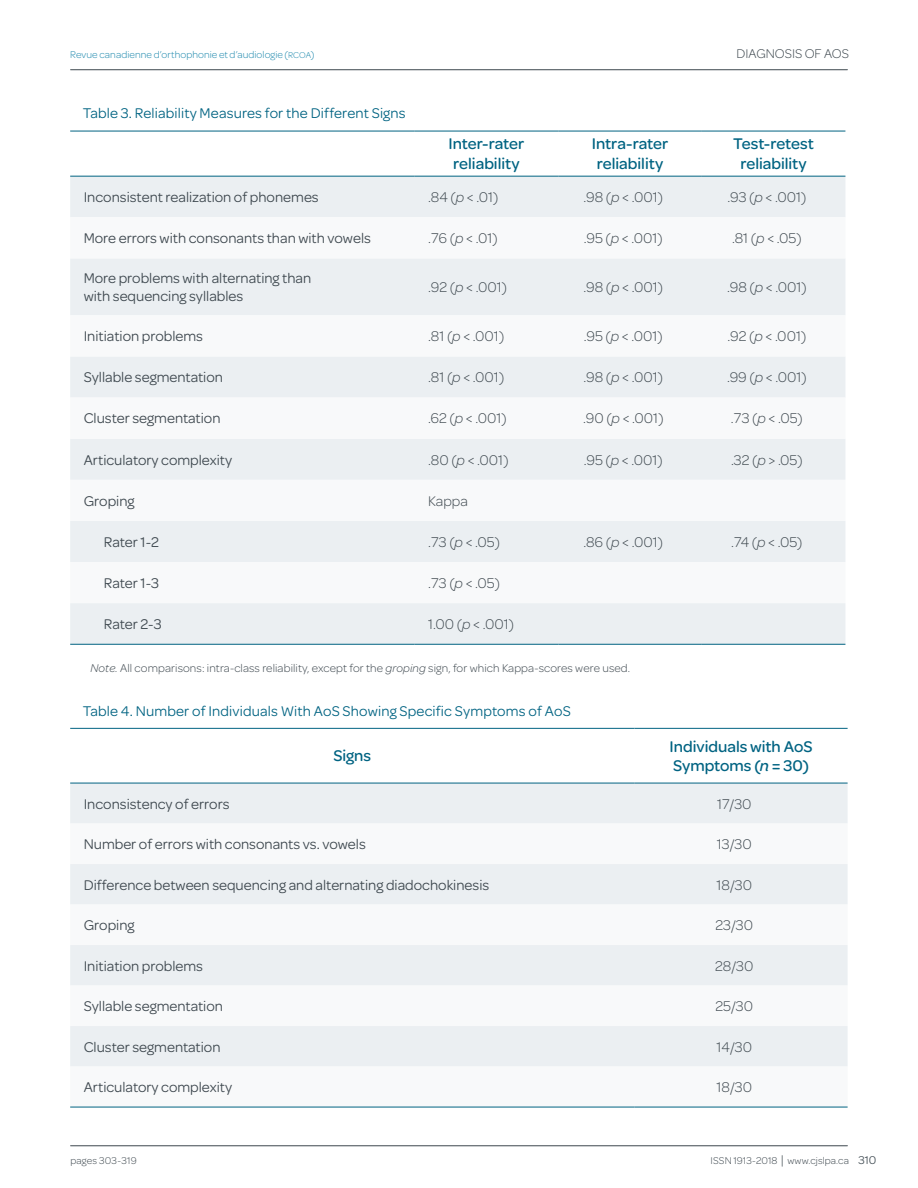
<style>
.page{position:relative;width:918px;height:1188px;background:#fff}
.page>*{position:absolute;margin:0;border:0;box-sizing:border-box;transform-origin:0 0}
.t1{font:500 16.5px/19.8px "Omnes";letter-spacing:-.005em;color:#016382}
.t2{font:15px/18px "Omnes";color:#3d474e}
.t3{font:300 15px "Omnes";color:#3d474e}
.t4{font:15px "Omnes";letter-spacing:.01em;color:#016382}
.t5{font:300 13.5px "Omnes";color:#3d474e}
.t6{font:300 12px "Omnes";letter-spacing:.01em;color:#3d474e}
.t7{font:12px "Omnes";color:#465158}
.t8{font:300 10.5px "Omnes";letter-spacing:.005em;color:#1d88ad}
.t9{font:300 10.5px "Omnes";letter-spacing:.01em;color:#3d474e}
.s1{font-size:9px}
.s2{font-style:italic}
.s3{font-size:13.5px}
</style>
<div class="page">
<hr style="left:71px;top:69px;width:776px;height:1px;background:#3d474e">
<hr style="left:71px;top:1146px;width:776px;height:1px;background:#3d474e">
<div style="left:70px;top:177px;width:775px;height:467px;background:#ebeff2"></div>
<svg style="left:70px;top:217px;width:775px;height:386px"></svg>
<hr style="left:558px;top:131px;width:144px;height:1px;background:#016382">
<hr style="left:702px;top:131px;width:143px;height:1px;background:#016382">
<hr style="left:70px;top:176px;width:345px;height:1px;background:#016382">
<hr style="left:415px;top:176px;width:143px;height:1px;background:#016382">
<hr style="left:558px;top:176px;width:144px;height:1px;background:#016382">
<hr style="left:702px;top:176px;width:143px;height:1px;background:#016382">
<hr style="left:70px;top:644px;width:345px;height:1px;background:#016382">
<hr style="left:415px;top:644px;width:143px;height:1px;background:#016382">
<hr style="left:558px;top:644px;width:144px;height:1px;background:#016382">
<hr style="left:702px;top:644px;width:143px;height:1px;background:#016382">
<hr style="left:70px;top:131px;width:345px;height:1px;background:#016382">
<hr style="left:415px;top:131px;width:143px;height:1px;background:#016382">
<div style="left:70px;top:784px;width:778px;height:39px;background:#ebeff2"></div>
<svg style="left:70px;top:864px;width:778px;height:243px;fill:#f5f7f8"></svg>
<hr style="left:70px;top:783px;width:565px;height:1px;background:#016382">
<hr style="left:634px;top:783px;width:214px;height:1px;background:#016382">
<hr style="left:70px;top:728px;width:565px;height:1px;background:#016382">
<hr style="left:634px;top:728px;width:214px;height:1px;background:#016382">
<hr style="left:70px;top:1107px;width:565px;height:1px;background:#016382">
<hr style="left:634px;top:1107px;width:214px;height:1px;background:#016382">
<p class="t8" style="left:70px;top:48px;width:246px">Revue canadienne d’orthophonie et d’audiologie (<span class="s1">RCOA</span>)</p>
<p class="t4" style="left:83px;top:103px;width:324px">Table 3. Reliability Measures for the Different Signs</p>
<p class="t5" style="left:737px;top:45px;width:114px">DIAGNOSIS OF AOS</p>
<p class="t1" style="left:449px;top:133px;width:77px">Inter-rater reliability</p>
<p class="t1" style="left:592px;top:133px;width:78px;text-align:center">Intra-rater reliability</p>
<p class="t1" style="left:733px;top:133px;width:82px;text-align:center">Test-retest reliability</p>
<p class="t2" style="left:84px;top:187px;width:237px">Inconsistent realization of phonemes</p>
<p class="t3" style="left:428px;top:187px;width:72px">.84 (<span class="s2">p</span> &lt; .01)</p>
<p class="t3" style="left:583px;top:187px;width:81px">.98 (<span class="s2">p</span> &lt; .001)</p>
<p class="t3" style="left:727px;top:187px;width:81px">.93 (<span class="s2">p</span> &lt; .001)</p>
<p class="t2" style="left:84px;top:228px;width:289px">More errors with consonants than with vowels</p>
<p class="t3" style="left:428px;top:228px;width:71px">.76 (<span class="s2">p</span> &lt; .01)</p>
<p class="t3" style="left:584px;top:228px;width:81px">.95 (<span class="s2">p</span> &lt; .001)</p>
<p class="t3" style="left:732px;top:228px;width:71px">.81 (<span class="s2">p</span> &lt; .05)</p>
<p class="t2" style="left:84px;top:268px;width:229px">More problems with alternating than with sequencing syllables</p>
<p class="t3" style="left:428px;top:277px;width:80px">.92 (<span class="s2">p</span> &lt; .001)</p>
<p class="t3" style="left:583px;top:277px;width:81px">.98 (<span class="s2">p</span> &lt; .001)</p>
<p class="t3" style="left:727px;top:277px;width:81px">.98 (<span class="s2">p</span> &lt; .001)</p>
<p class="t2" style="left:84px;top:326px;width:121px">Initiation problems</p>
<p class="t3" style="left:428px;top:326px;width:78px">.81 (<span class="s2">p</span> &lt; .001)</p>
<p class="t3" style="left:584px;top:326px;width:81px">.95 (<span class="s2">p</span> &lt; .001)</p>
<p class="t3" style="left:727px;top:326px;width:80px">.92 (<span class="s2">p</span> &lt; .001)</p>
<p class="t2" style="left:84px;top:367px;width:141px">Syllable segmentation</p>
<p class="t3" style="left:428px;top:367px;width:78px">.81 (<span class="s2">p</span> &lt; .001)</p>
<p class="t3" style="left:583px;top:367px;width:81px">.98 (<span class="s2">p</span> &lt; .001)</p>
<p class="t3" style="left:727px;top:367px;width:81px">.99 (<span class="s2">p</span> &lt; .001)</p>
<p class="t2" style="left:84px;top:409px;width:138px">Cluster segmentation</p>
<p class="t3" style="left:428px;top:409px;width:80px">.62 (<span class="s2">p</span> &lt; .001)</p>
<p class="t3" style="left:583px;top:409px;width:82px">.90 (<span class="s2">p</span> &lt; .001)</p>
<p class="t3" style="left:731px;top:409px;width:73px">.73 (<span class="s2">p</span> &lt; .05)</p>
<p class="t2" style="left:84px;top:450px;width:150px">Articulatory complexity</p>
<p class="t3" style="left:428px;top:450px;width:82px">.80 (<span class="s2">p</span> &lt; .001)</p>
<p class="t3" style="left:584px;top:450px;width:81px">.95 (<span class="s2">p</span> &lt; .001)</p>
<p class="t3" style="left:731px;top:450px;width:73px">.32 (<span class="s2">p</span> &gt; .05)</p>
<p class="t2" style="left:84px;top:491px;width:52px">Groping</p>
<p class="t3" style="left:428px;top:491px;width:41px">Kappa</p>
<p class="t2" style="left:104px;top:532px;width:57px">Rater 1-2</p>
<p class="t3" style="left:428px;top:532px;width:73px">.73 (<span class="s2">p</span> &lt; .05)</p>
<p class="t3" style="left:584px;top:532px;width:81px">.86 (<span class="s2">p</span> &lt; .001)</p>
<p class="t3" style="left:731px;top:532px;width:73px">.74 (<span class="s2">p</span> &lt; .05)</p>
<p class="t2" style="left:104px;top:573px;width:57px">Rater 1-3</p>
<p class="t3" style="left:428px;top:573px;width:73px">.73 (<span class="s2">p</span> &lt; .05)</p>
<p class="t2" style="left:104px;top:614px;width:59px">Rater 2-3</p>
<p class="t3" style="left:428px;top:614px;width:87px">1.00 (<span class="s2">p</span> &lt; .001)</p>
<p class="t6" style="left:90px;top:660px;width:541px"><span class="s2">Note.</span> All comparisons: intra-class reliability, except for the <span class="s2">groping</span> sign, for which Kappa-scores were used.</p>
<p class="t4" style="left:83px;top:700px;width:489px">Table 4. Number of Individuals With AoS Showing Specific Symptoms of AoS</p>
<p class="t1" style="left:333px;top:745px;width:39px">Signs</p>
<p class="t1" style="left:670px;top:735px;width:144px">Individuals with AoS<br>Symptoms (<span class="s2">n</span> = 30)</p>
<p class="t2" style="left:84px;top:794px;width:147px">Inconsistency of errors</p>
<p class="t3" style="left:717px;top:794px;width:36px">17/30</p>
<p class="t2" style="left:84px;top:834px;width:284px">Number of errors with consonants vs. vowels</p>
<p class="t3" style="left:717px;top:834px;width:36px">13/30</p>
<p class="t2" style="left:84px;top:875px;width:407px">Difference between sequencing and alternating diadochokinesis</p>
<p class="t3" style="left:717px;top:875px;width:37px">18/30</p>
<p class="t2" style="left:84px;top:915px;width:52px">Groping</p>
<p class="t3" style="left:716px;top:915px;width:39px">23/30</p>
<p class="t2" style="left:84px;top:956px;width:121px">Initiation problems</p>
<p class="t3" style="left:715px;top:956px;width:40px">28/30</p>
<p class="t2" style="left:84px;top:996px;width:141px">Syllable segmentation</p>
<p class="t3" style="left:716px;top:996px;width:39px">25/30</p>
<p class="t2" style="left:84px;top:1037px;width:138px">Cluster segmentation</p>
<p class="t3" style="left:717px;top:1037px;width:37px">14/30</p>
<p class="t2" style="left:84px;top:1077px;width:150px">Articulatory complexity</p>
<p class="t3" style="left:717px;top:1077px;width:37px">18/30</p>
<p class="t9" style="left:70px;top:1154px;width:68px">pages 303-319</p>
<p class="t9" style="left:711px;top:1154px;width:140px">ISSN 1913-2018 <span class="s3">|</span> www.cjslpa.ca</p>
<p class="t7" style="left:858px;top:1152px;width:20px">310</p>
</div>
